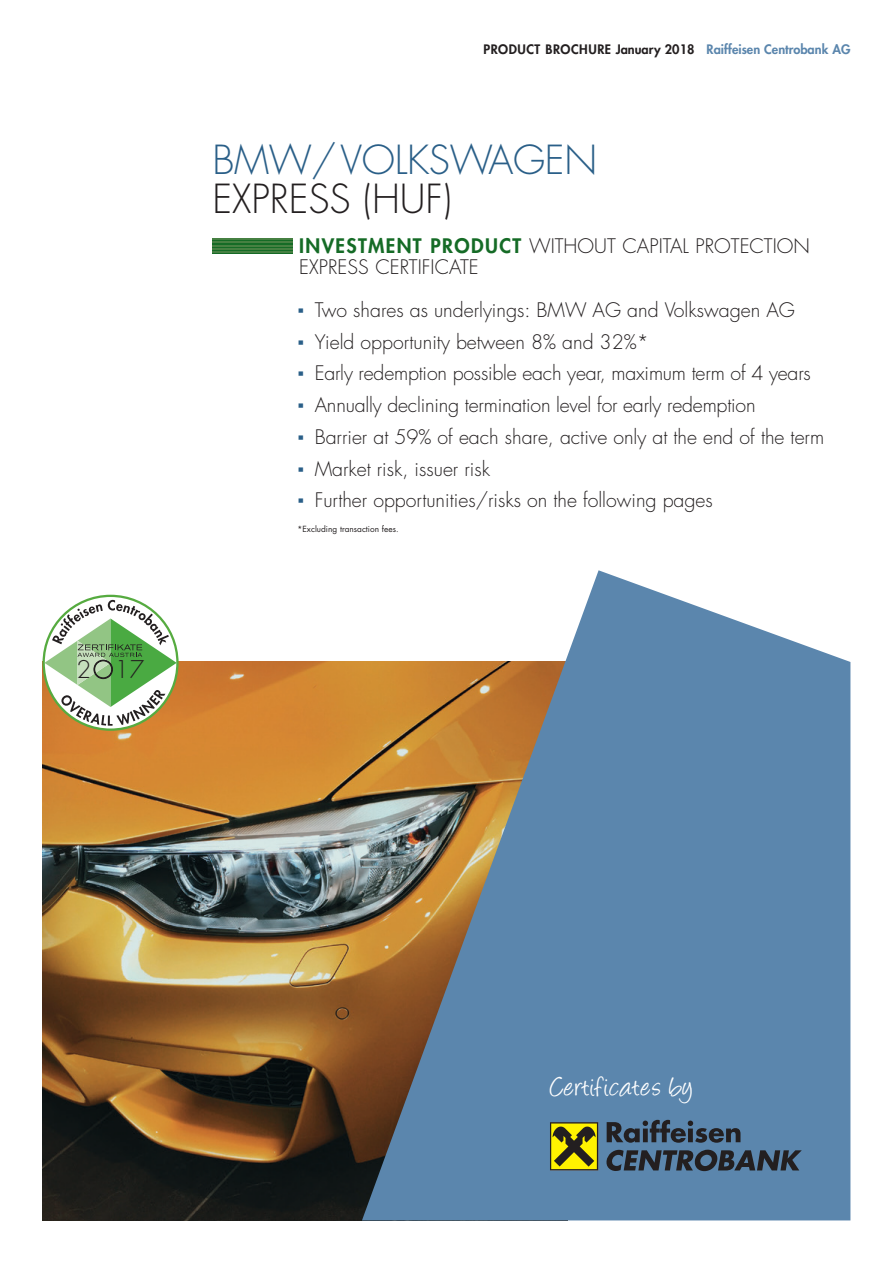
<style>
.page{position:relative;width:893px;height:1263px;background:#fff}
.page>*{position:absolute;margin:0;border:0;box-sizing:border-box;transform-origin:0 0}
.Titel_Blau{font:300 39px/39px "Futura";letter-spacing:-.01em;color:#2a5f88}
.t1{font:31.5px "Angelina";letter-spacing:.03em;color:#fff}
.t2{font:300 23.7px "Futura";color:#231f20}
.t3{font:300 19.5px "Futura";color:#231f20}
.Kopfzeile{font:800 12.75px "Futura";color:#231f20}
.Disclaimer{font:8.25px "Futura";color:#231f20}
.s1{color:#5b86ad}
.s2{color:#231f20}
.s3{font-weight:800;color:#156b26}
.s4{font-family:"Trebuchet MS";font-weight:400;color:#2a5f88}
</style>
<div class="page">
<img style="left:43px;top:662px;width:319px;height:558px">
<svg style="left:362px;top:570px;width:488px;height:650px;background:#798fa0"></svg>
<svg style="left:550px;top:1122px;width:48px;height:48px"></svg>
<div style="left:551px;top:1123px;width:46px;height:46px;background:#fff200"></div>
<svg style="left:552px;top:1126px;width:44px;height:40px"></svg>
<svg style="left:607px;top:1120px;width:133px;height:23px;background:#41566c"></svg>
<svg style="left:606px;top:1150px;width:196px;height:21px;background:#3b4c5e"></svg>
<div style="left:213px;top:238px;width:80px;height:15px;background:#156b26"></div>
<hr style="left:213px;top:241px;width:80px;height:2px;background:#468042">
<hr style="left:213px;top:238px;width:80px;height:2px;background:#468042">
<hr style="left:213px;top:251px;width:80px;height:2px;background:#468042">
<hr style="left:213px;top:245px;width:80px;height:2px;background:#468042">
<hr style="left:213px;top:248px;width:80px;height:2px;background:#468042">
<svg style="left:44px;top:600px;width:133px;height:126px"></svg>
<p class="t2" style="left:76px;top:655px;width:69px">2 17</p>
<p class="Kopfzeile" style="left:483px;top:42px;width:369px">PRODUCT BROCHURE January 2018 <span class="s1">Raiffeisen Centrobank AG</span></p>
<p class="Titel_Blau" style="left:213px;top:142px;width:386px">BMW/VOLKSWAGEN<br><span class="s2">EXPRESS (HUF)</span></p>
<p class="t3" style="left:299px;top:234px;width:512px"><span class="s3">INVESTMENT PRODUCT</span> WITHOUT CAPITAL PROTECTION</p>
<p class="t3" style="left:299px;top:255px;width:181px">EXPRESS CERTIFICATE</p>
<p class="t3" style="left:298px;top:298px;width:499px"><span class="s4">▪</span> Two shares as underlyings: BMW AG and Volkswagen AG</p>
<p class="t3" style="left:298px;top:330px;width:353px"><span class="s4">▪</span> Yield opportunity between 8% and 32%*</p>
<p class="t3" style="left:298px;top:361px;width:515px"><span class="s4">▪</span> Early redemption possible each year, maximum term of 4 years</p>
<p class="t3" style="left:298px;top:393px;width:459px"><span class="s4">▪</span> Annually declining termination level for early redemption</p>
<p class="t3" style="left:298px;top:425px;width:528px"><span class="s4">▪</span> Barrier at 59% of each share, active only at the end of the term</p>
<p class="t3" style="left:298px;top:457px;width:194px"><span class="s4">▪</span> Market risk, issuer risk</p>
<p class="t3" style="left:298px;top:488px;width:417px"><span class="s4">▪</span> Further opportunities/risks on the following pages</p>
<p class="Disclaimer" style="left:298px;top:524px;width:102px">*Excluding transaction fees.</p>
<p class="t1" style="left:551px;top:1073px;width:144px">Certificates by</p>
</div>
